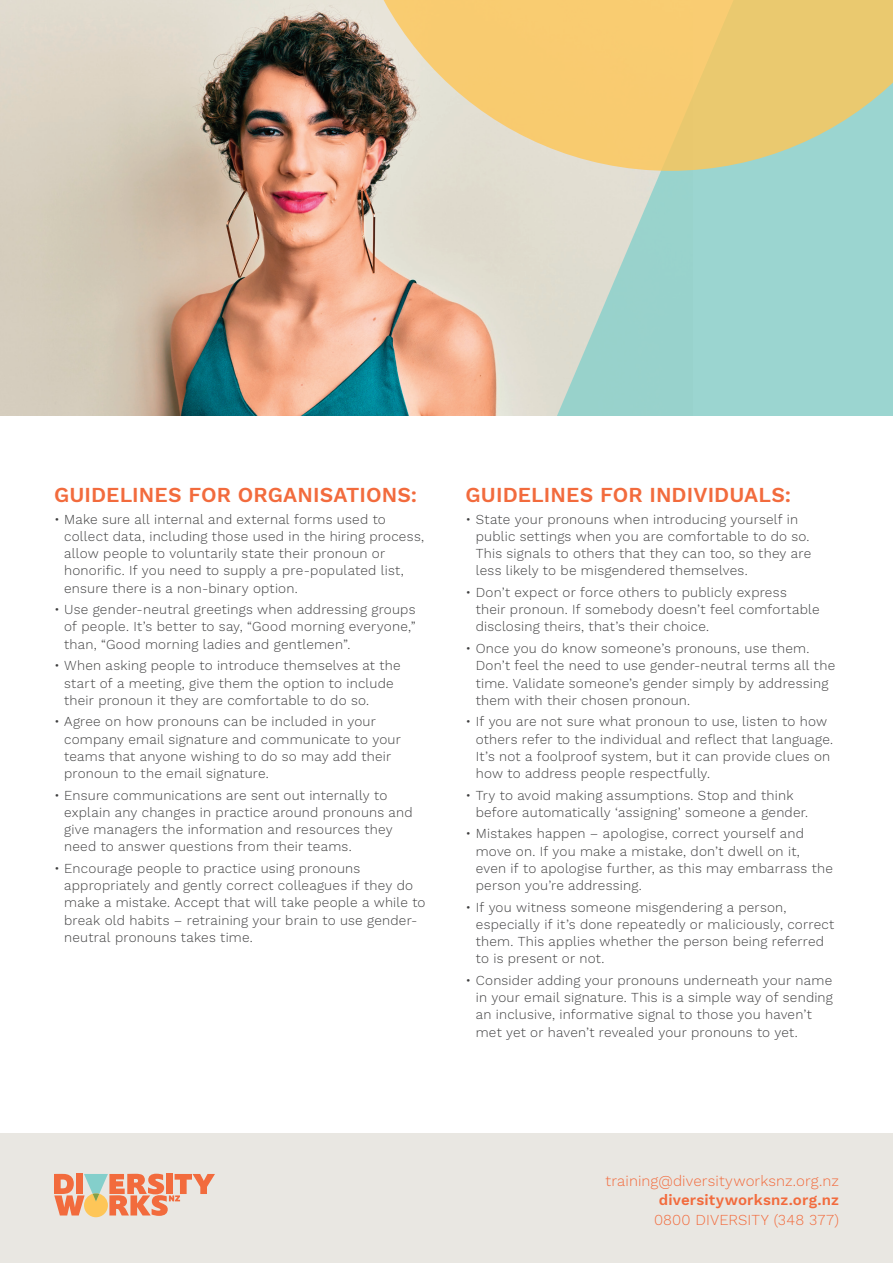
<style>
.page{position:relative;width:893px;height:1263px;background:#fff}
.page>*{position:absolute;margin:0;border:0;box-sizing:border-box;transform-origin:0 0}
.t1{font:600 21px "Work Sans";letter-spacing:.005em;color:#f26b3d}
.t2{font:300 15px "Work Sans";letter-spacing:.005em;color:#f26b3d}
.t3{font:600 15px "Work Sans";color:#f26b3d}
.t4{font:300 13.5px/17.2px "Work Sans";letter-spacing:.015em;color:#3e3e3f}
</style>
<div class="page">
<img style="left:0;top:0;width:549px;height:416px">
<svg style="left:549px;top:171px;width:344px;height:245px;fill:#9bd5d0"></svg>
<div style="left:0;top:1133px;width:893px;height:130px;background:#e9e7e2"></div>
<svg style="left:54px;top:1174px;width:161px;height:43px"></svg>
<svg style="left:344px;top:0;width:549px;height:171px"></svg>
<h1 class="t1" style="left:54px;top:483px;width:365px">GUIDELINES FOR ORGANISATIONS:</h1>
<p class="t4" style="left:64px;top:511px;width:361px;text-indent:-10px">• Make sure all internal and external forms used to collect data, including those used in the hiring process, allow people to voluntarily state their pronoun or honorific. If you need to supply a pre-populated list, ensure there is a non-binary option.</p>
<p class="t4" style="left:64px;top:601px;width:353px;text-align:justify;text-indent:-10px">• Use gender-neutral greetings when addressing groups of people. It’s better to say, “Good morning everyone,” than, “Good morning ladies and gentlemen”.</p>
<p class="t4" style="left:64px;top:658px;width:338px;text-indent:-10px">• When asking people to introduce themselves at the start of a meeting, give them the option to include their pronoun it they are comfortable to do so.</p>
<p class="t4" style="left:64px;top:714px;width:338px;text-indent:-10px">• Agree on how pronouns can be included in your company email signature and communicate to your teams that anyone wishing to do so may add their pronoun to the email signature.</p>
<p class="t4" style="left:64px;top:787px;width:350px;text-indent:-10px">• Ensure communications are sent out internally to explain any changes in practice around pronouns and give managers the information and resources they need to answer questions from their teams.</p>
<p class="t4" style="left:64px;top:860px;width:363px;text-indent:-10px">• Encourage people to practice using pronouns appropriately and gently correct colleagues if they do make a mistake. Accept that will take people a while to break old habits – retraining your brain to use gender&shy;neutral pronouns takes time.</p>
<h1 class="t1" style="left:466px;top:483px;width:327px">GUIDELINES FOR INDIVIDUALS:</h1>
<p class="t4" style="left:476px;top:511px;width:337px;text-indent:-10px">• State your pronouns when introducing yourself in public settings when you are comfortable to do so.<br>This signals to others that they can too, so they are less likely to be misgendered themselves.</p>
<p class="t4" style="left:476px;top:584px;width:345px;text-indent:-10px">• Don’t expect or force others to publicly express their pronoun. If somebody doesn’t feel comfortable disclosing theirs, that’s their choice.</p>
<p class="t4" style="left:476px;top:640px;width:361px;text-indent:-10px">• Once you do know someone’s pronouns, use them.<br>Don’t feel the need to use gender-neutral terms all the time. Validate someone’s gender simply by addressing them with their chosen pronoun.</p>
<p class="t4" style="left:476px;top:714px;width:359px;text-indent:-10px">• If you are not sure what pronoun to use, listen to how others refer to the individual and reflect that language.<br>It’s not a foolproof system, but it can provide clues on how to address people respectfully.</p>
<p class="t4" style="left:476px;top:787px;width:334px;text-indent:-10px">• Try to avoid making assumptions. Stop and think before automatically ‘assigning’ someone a gender.</p>
<p class="t4" style="left:476px;top:826px;width:359px;text-indent:-10px">• Mistakes happen – apologise, correct yourself and move on. If you make a mistake, don’t dwell on it, even if to apologise further, as this may embarrass the person you’re addressing.</p>
<p class="t4" style="left:476px;top:899px;width:360px;text-indent:-10px">• If you witness someone misgendering a person, especially if it’s done repeatedly or maliciously, correct them. This applies whether the person being referred to is present or not.</p>
<p class="t4" style="left:476px;top:972px;width:359px;text-indent:-10px">• Consider adding your pronouns underneath your name in your email signature. This is a simple way of sending an inclusive, informative signal to those you haven’t met yet or haven’t revealed your pronouns to yet.</p>
<p class="t2" style="left:605px;top:1171px;width:235px">training@diversityworksnz.org.nz</p>
<p class="t3" style="left:659px;top:1191px;width:182px">DIVERSITYWORKSNZ.ORG.NZ</p>
<p class="t2" style="left:654px;top:1210px;width:186px">0800 DIVERSITY (348 377)</p>
</div>
